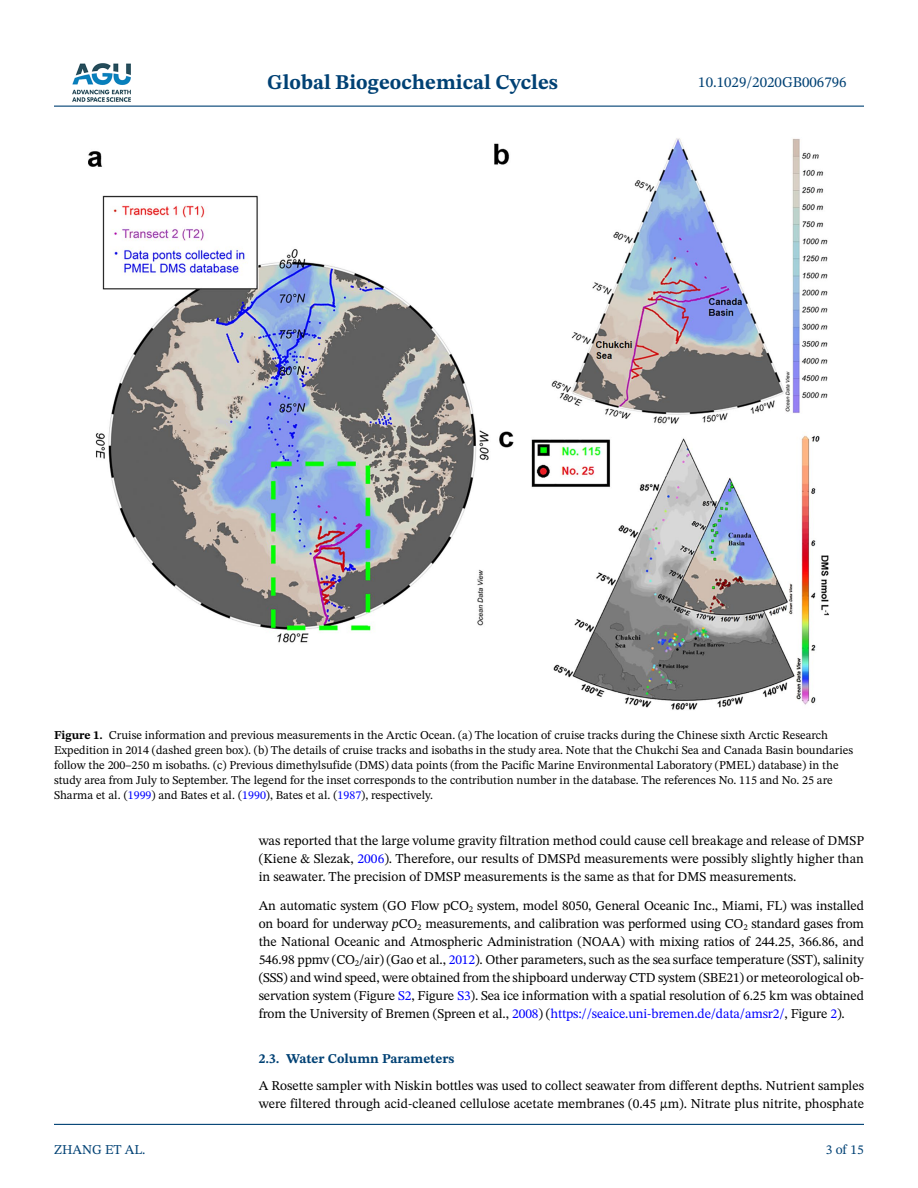
<style>
.page{position:relative;width:918px;height:1188px;background:#fff}
.page>*{position:absolute;margin:0;border:0;box-sizing:border-box;transform-origin:0 0}
.t1{font:700 21px "STIX Two Text";color:#004174}
.t2{font:15px "STIX Two Text";color:#004174}
.t3{font:13.5px/18px "STIX Two Text";color:#000;text-align:justify}
.t4{font:700 13.5px "STIX Two Text";color:#004174}
.t5{font:13.5px "STIX Two Text";color:#004174}
.t6{font:12px/15px "STIX Two Text";color:#000}
.s1{font-weight:700}
.s2{color:#00f}
.s3{font-style:italic}
</style>
<div class="page">
<hr style="left:54px;top:106px;width:810px;height:1px;background:#004174">
<hr style="left:54px;top:1124px;width:810px;height:1px;background:#004174">
<img style="left:72px;top:63px;width:59px;height:39px">
<img style="left:88px;top:138px;width:741px;height:572px">
<h1 class="t1" style="left:267px;top:67px;width:292px">Global Biogeochemical Cycles</h1>
<p class="t2" style="left:698px;top:72px;width:150px">10.1029/2020GB006796</p>
<p class="t6" style="left:54px;top:727px;width:801px"><span class="s1">Figure 1.</span> Cruise information and previous measurements in the Arctic Ocean. (a) The location of cruise tracks during the Chinese sixth Arctic Research Expedition in 2014 (dashed green box). (b) The details of cruise tracks and isobaths in the study area. Note that the Chukchi Sea and Canada Basin boundaries follow the 200–250 m isobaths. (c) Previous dimethylsufide (DMS) data points (from the Pacific Marine Environmental Laboratory (PMEL) database) in the study area from July to September. The legend for the inset corresponds to the contribution number in the database. The references No. 115 and No. 25 are Sharma et al. (<span class="s2">1999</span>) and Bates et al. (<span class="s2">1990</span>), Bates et al. (<span class="s2">1987</span>), respectively.</p>
<p class="t5" style="left:54px;top:1140px;width:93px">ZHANG ET AL.</p>
<p class="t3" style="left:259px;top:832px;width:607px">was reported that the large volume gravity filtration method could cause cell breakage and release of DMSP (Kiene &amp; Slezak, <span class="s2">2006</span>). Therefore, our results of DMSPd measurements were possibly slightly higher than in seawater. The precision of DMSP measurements is the same as that for DMS measurements.</p>
<p class="t3" style="left:259px;top:896px;width:607px">An automatic system (GO Flow pCO<sub>2</sub> system, model 8050, General Oceanic Inc., Miami, FL) was installed on board for underway <span class="s3">p</span>CO<sub>2</sub> measurements, and calibration was performed using CO<sub>2</sub> standard gases from the National Oceanic and Atmospheric Administration (NOAA) with mixing ratios of 244.25, 366.86, and 546.98 ppmv (CO<sub>2</sub>/air) (Gao et al., <span class="s2">2012</span>). Other parameters, such as the sea surface temperature (SST), salinity (SSS) and wind speed, were obtained from the shipboard underway CTD system (SBE21) or meteorological ob&shy;servation system (Figure <span class="s2">S2</span>, Figure <span class="s2">S3</span>). Sea ice information with a spatial resolution of 6.25 km was obtained from the University of Bremen (Spreen et al., <span class="s2">2008</span>) (<span class="s2">https://seaice.uni-bremen.de/data/amsr2/</span>, Figure <span class="s2">2</span>).</p>
<p class="t4" style="left:259px;top:1049px;width:197px">2.3. Water Column Parameters</p>
<p class="t3" style="left:259px;top:1076px;width:607px">A Rosette sampler with Niskin bottles was used to collect seawater from different depths. Nutrient samples were filtered through acid-cleaned cellulose acetate membranes (0.45 μm). Nitrate plus nitrite, phosphate</p>
<p class="t5" style="left:826px;top:1140px;width:40px">3 of 15</p>
</div>
